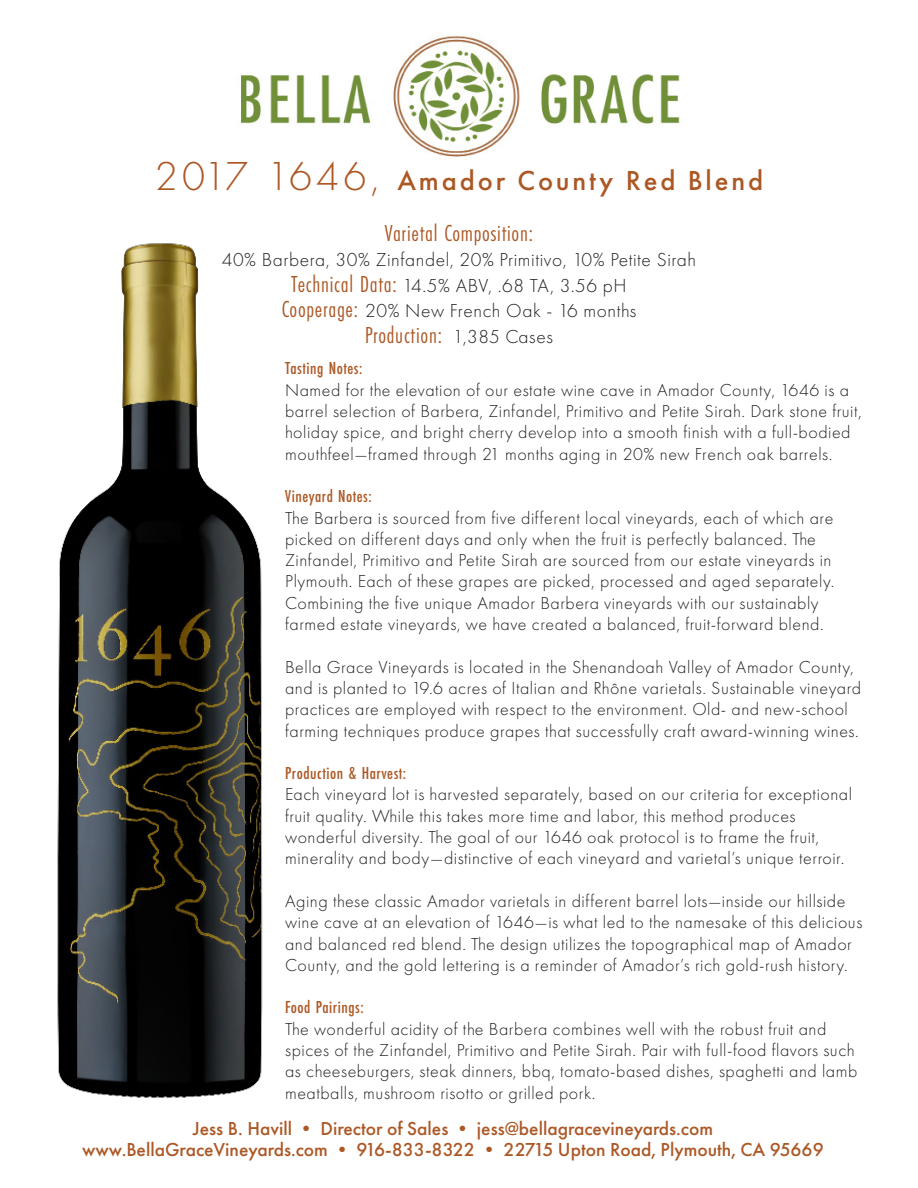
<style>
.page{position:relative;width:918px;height:1188px;background:#fff}
.page>*{position:absolute;margin:0;border:0;box-sizing:border-box;transform-origin:0 0}
.t1{font:500 28.5px "Futura PT";letter-spacing:.1em;color:#ac5825}
.t2{font:24px "Futura PT Cond";letter-spacing:.03em;color:#ac5825}
.t3{font:500 19.5px "Futura PT";color:#ac5825}
.t4{font:300 19.5px "Futura PT";letter-spacing:.03em;color:#231f20}
.t5{font:300 18px/21.3px "Futura PT";letter-spacing:.03em;color:#231f20}
.t6{font:500 18px "Futura PT Cond";letter-spacing:.03em;color:#ac5825}
.s1{font-weight:300;font-size:42px}
.s2{font-family:"Futura PT Cond";font-weight:400;font-size:24px;color:#ac5825}
.s3{font-family:"Futura PT";font-weight:300;font-size:19.5px;color:#231f20}
.s4{font-family:"Futura PT Cond";font-weight:500;color:#ac5825}
</style>
<div class="page">
<img style="left:240px;top:35px;width:440px;height:122px">
<img style="left:57px;top:243px;width:206px;height:856px">
<p class="t1" style="left:155px;top:163px;width:610px"><span class="s1">2017 1646,</span> Amador County Red Blend</p>
<p class="t2" style="left:385px;top:219px;width:150px">Varietal Composition:</p>
<p class="t4" style="left:222px;top:249px;width:476px">40% Barbera, 30% Zinfandel, 20% Primitivo, 10% Petite Sirah</p>
<p class="t4" style="left:291px;top:274px;width:337px"><span class="s2">Technical Data:</span> 14.5% ABV, .68 TA, 3.56 pH</p>
<p class="t4" style="left:282px;top:300px;width:356px"><span class="s2">Cooperage:</span> 20% New French Oak - 16 months</p>
<p class="t2" style="left:365px;top:321px;width:189px">Production: <span class="s3">1,385 Cases</span></p>
<p class="t6" style="left:285px;top:358px;width:79px">Tasting Notes:</p>
<p class="t5" style="left:285px;top:379px;width:578px">Named for the elevation of our estate wine cave in Amador County, 1646 is a barrel selection of Barbera, Zinfandel, Primitivo and Petite Sirah. Dark stone fruit, holiday spice, and bright cherry develop into a smooth finish with a full-bodied mouthfeel—framed through 21 months aging in 20% new French oak barrels.</p>
<p class="t6" style="left:285px;top:486px;width:88px">Vineyard Notes:</p>
<p class="t5" style="left:285px;top:507px;width:551px">The Barbera is sourced from five different local vineyards, each of which are picked on different days and only when the fruit is perfectly balanced. The Zinfandel, Primitivo and Petite Sirah are sourced from our estate vineyards in Plymouth. Each of these grapes are picked, processed and aged separately.<br>Combining the five unique Amador Barbera vineyards with our sustainably farmed estate vineyards, we have created a balanced, fruit-forward blend.</p>
<p class="t5" style="left:285px;top:656px;width:578px">Bella Grace Vineyards is located in the Shenandoah Valley of Amador County, and is planted to 19.6 acres of Italian and Rhône varietals. Sustainable vineyard practices are employed with respect to the environment. Old- and new-school farming techniques produce grapes that successfully craft award-winning wines.</p>
<p class="t5" style="left:285px;top:763px;width:568px"><span class="s4">Production &amp; Harvest:<br></span>Each vineyard lot is harvested separately, based on our criteria for exceptional fruit quality. While this takes more time and labor, this method produces wonderful diversity. The goal of our 1646 oak protocol is to frame the fruit, minerality and body—distinctive of each vineyard and varietal’s unique terroir.</p>
<p class="t5" style="left:285px;top:890px;width:579px">Aging these classic Amador varietals in different barrel lots—inside our hillside wine cave at an elevation of 1646—is what led to the namesake of this delicious and balanced red blend. The design utilizes the topographical map of Amador County, and the gold lettering is a reminder of Amador’s rich gold-rush history.</p>
<p class="t6" style="left:285px;top:997px;width:80px">Food Pairings:</p>
<p class="t5" style="left:285px;top:1018px;width:574px">The wonderful acidity of the Barbera combines well with the robust fruit and spices of the Zinfandel, Primitivo and Petite Sirah. Pair with full-food flavors such as cheeseburgers, steak dinners, bbq, tomato-based dishes, spaghetti and lamb meatballs, mushroom risotto or grilled pork.</p>
<p class="t3" style="left:193px;top:1117px;width:522px">Jess B. Havill • Director of Sales • jess@bellagracevineyards.com</p>
<p class="t3" style="left:82px;top:1138px;width:743px">www.BellaGraceVineyards.com • 916-833-8322 • 22715 Upton Road, Plymouth, CA 95669</p>
</div>
